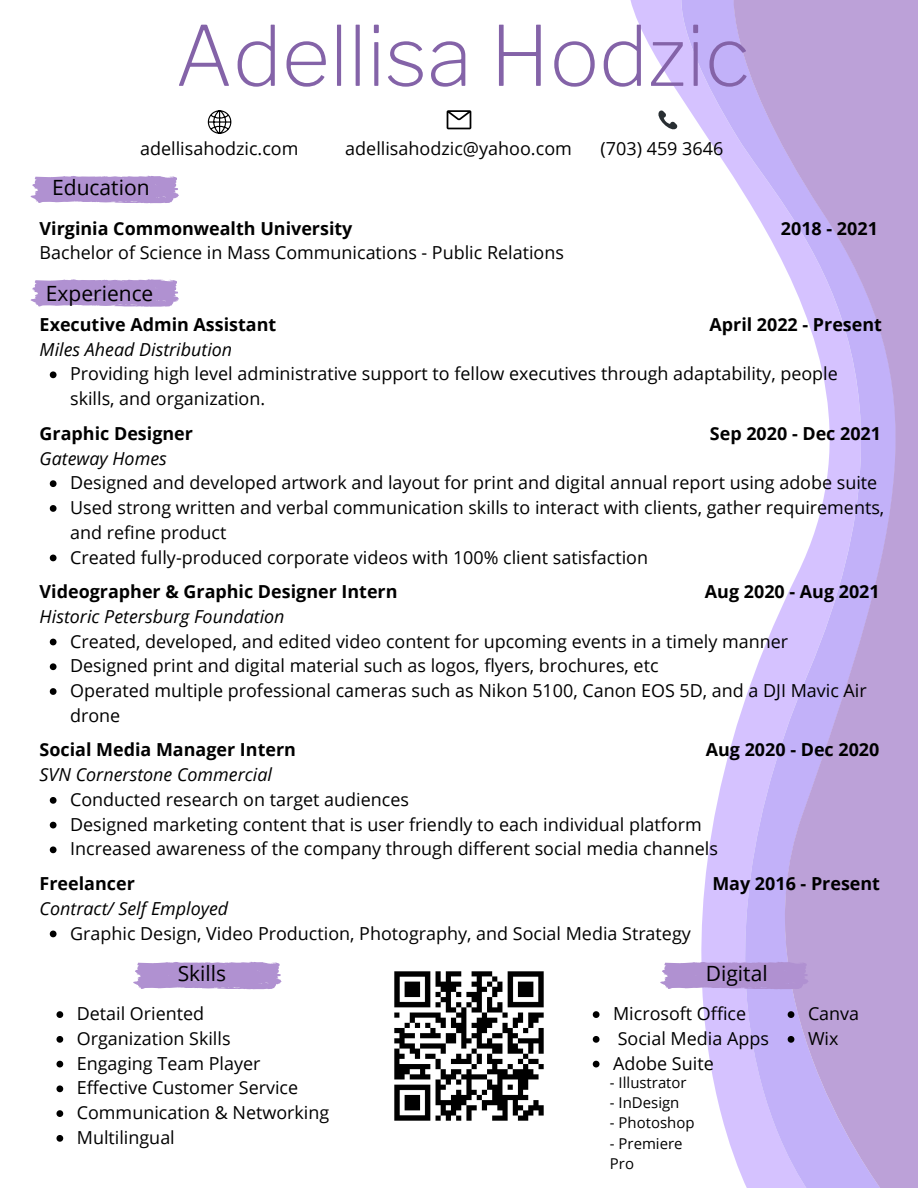
<style>
.page{position:relative;width:918px;height:1188px;background:#fff}
.page>*{position:absolute;margin:0;border:0;box-sizing:border-box;transform-origin:0 0}
.t1{font:200 82.5px "Libre Franklin";color:#8463a8}
.t2{font:21px "Open Sans";color:#000}
.t3{font:18px/24.8px "Open Sans";color:#000}
.t4{font:700 18px "Open Sans";color:#000}
.t5{font:italic 18px "Open Sans";color:#000}
.t6{font:15px/20.2px "Open Sans";color:#000}
</style>
<div class="page">
<svg style="left:662px;top:0;width:58px;height:1109px"></svg>
<svg style="left:720px;top:0;width:198px;height:1188px"></svg>
<svg style="left:208px;top:110px;width:23px;height:24px"></svg>
<svg style="left:447px;top:110px;width:24px;height:19px"></svg>
<svg style="left:658px;top:110px;width:20px;height:24px"></svg>
<svg style="left:31px;top:176px;width:148px;height:27px;background:#b79bd5"></svg>
<svg style="left:133px;top:962px;width:149px;height:27px;background:#b79bd5"></svg>
<svg style="left:660px;top:962px;width:149px;height:27px;background:#b497d4"></svg>
<img style="left:394px;top:971px;width:150px;height:150px">
<svg style="left:31px;top:279px;width:148px;height:28px;background:#b99ed6"></svg>
<svg style="left:50px;top:480px;width:7px;height:7px"></svg>
<svg style="left:50px;top:505px;width:7px;height:7px"></svg>
<svg style="left:50px;top:555px;width:7px;height:6px"></svg>
<svg style="left:50px;top:639px;width:7px;height:6px"></svg>
<svg style="left:50px;top:663px;width:7px;height:7px"></svg>
<svg style="left:50px;top:688px;width:7px;height:7px"></svg>
<svg style="left:50px;top:797px;width:7px;height:7px"></svg>
<svg style="left:50px;top:822px;width:7px;height:6px"></svg>
<svg style="left:50px;top:846px;width:7px;height:7px"></svg>
<svg style="left:56px;top:1011px;width:7px;height:7px"></svg>
<svg style="left:56px;top:1036px;width:7px;height:7px"></svg>
<svg style="left:56px;top:1061px;width:7px;height:6px"></svg>
<svg style="left:56px;top:1085px;width:7px;height:7px"></svg>
<svg style="left:56px;top:1110px;width:7px;height:7px"></svg>
<svg style="left:56px;top:1135px;width:7px;height:7px"></svg>
<svg style="left:593px;top:1011px;width:7px;height:7px"></svg>
<svg style="left:593px;top:1036px;width:7px;height:7px"></svg>
<svg style="left:593px;top:1061px;width:7px;height:6px"></svg>
<svg style="left:788px;top:1011px;width:6px;height:7px"></svg>
<svg style="left:788px;top:1036px;width:6px;height:7px"></svg>
<svg style="left:50px;top:371px;width:7px;height:7px"></svg>
<svg style="left:50px;top:931px;width:7px;height:6px"></svg>
<h1 class="t1" style="left:175px;top:6px;width:576px">Adellisa Hodzic</h1>
<p class="t3" style="left:140px;top:135px;width:160px">adellisahodzic.com</p>
<p class="t3" style="left:345px;top:135px;width:228px">adellisahodzic@yahoo.com</p>
<p class="t3" style="left:601px;top:135px;width:124px">(703) 459 3646</p>
<p class="t2" style="left:52px;top:172px;width:99px">Education</p>
<p class="t4" style="left:40px;top:215px;width:314px">Virginia Commonwealth University</p>
<p class="t4" style="left:781px;top:215px;width:98px">2018 - 2021</p>
<p class="t3" style="left:40px;top:240px;width:526px">Bachelor of Science in Mass Communications - Public Relations</p>
<p class="t2" style="left:46px;top:279px;width:109px">Experience</p>
<p class="t4" style="left:40px;top:312px;width:238px">Executive Admin Assistant</p>
<p class="t4" style="left:709px;top:312px;width:174px">April 2022 - Present</p>
<p class="t5" style="left:40px;top:336px;width:194px">Miles Ahead Distribution</p>
<p class="t3" style="left:70px;top:361px;width:769px">Providing high level administrative support to fellow executives through adaptability, people skills, and organization.</p>
<p class="t4" style="left:40px;top:421px;width:155px">Graphic Designer</p>
<p class="t4" style="left:710px;top:421px;width:173px">Sep 2020 - Dec 2021</p>
<p class="t5" style="left:40px;top:445px;width:129px">Gateway Homes</p>
<p class="t3" style="left:70px;top:470px;width:816px">Designed and developed artwork and layout for print and digital annual report using adobe suite Used strong written and verbal communication skills to interact with clients, gather requirements, and refine product<br>Created fully-produced corporate videos with 100% client satisfaction</p>
<p class="t4" style="left:40px;top:579px;width:359px">Videographer &amp; Graphic Designer Intern</p>
<p class="t4" style="left:705px;top:579px;width:176px">Aug 2020 - Aug 2021</p>
<p class="t5" style="left:40px;top:604px;width:246px">Historic Petersburg Foundation</p>
<p class="t3" style="left:70px;top:628px;width:798px">Created, developed, and edited video content for upcoming events in a timely manner Designed print and digital material such as logos, flyers, brochures, etc<br>Operated multiple professional cameras such as Nikon 5100, Canon EOS 5D, and a DJI Mavic Air drone</p>
<p class="t4" style="left:40px;top:737px;width:258px">Social Media Manager Intern</p>
<p class="t4" style="left:706px;top:737px;width:175px">Aug 2020 - Dec 2020</p>
<p class="t5" style="left:40px;top:762px;width:234px">SVN Cornerstone Commercial</p>
<p class="t3" style="left:70px;top:787px;width:649px">Conducted research on target audiences<br>Designed marketing content that is user friendly to each individual platform<br>Increased awareness of the company through different social media channels</p>
<p class="t4" style="left:40px;top:871px;width:97px">Freelancer</p>
<p class="t4" style="left:712px;top:871px;width:169px">May 2016 - Present</p>
<p class="t5" style="left:40px;top:896px;width:190px">Contract/ Self Employed</p>
<p class="t3" style="left:70px;top:920px;width:622px">Graphic Design, Video Production, Photography, and Social Media Strategy</p>
<p class="t2" style="left:178px;top:958px;width:50px">Skills</p>
<p class="t3" style="left:77px;top:1001px;width:254px">Detail Oriented<br>Organization Skills<br>Engaging Team Player<br>Effective Customer Service<br>Communication &amp; Networking<br>Multilingual</p>
<p class="t2" style="left:706px;top:958px;width:63px">Digital</p>
<p class="t3" style="left:613px;top:1001px;width:157px">Microsoft Office<br>Social Media Apps<br>Adobe Suite</p>
<p class="t6" style="left:610px;top:1072px;width:78px">- Illustrator</p>
<p class="t6" style="left:610px;top:1092px;width:71px">- InDesign</p>
<p class="t6" style="left:610px;top:1112px;width:86px">- Photoshop</p>
<p class="t6" style="left:610px;top:1133px;width:74px">- Premiere<br>Pro</p>
<p class="t3" style="left:808px;top:1001px;width:53px">Canva<br>Wix</p>
</div>
